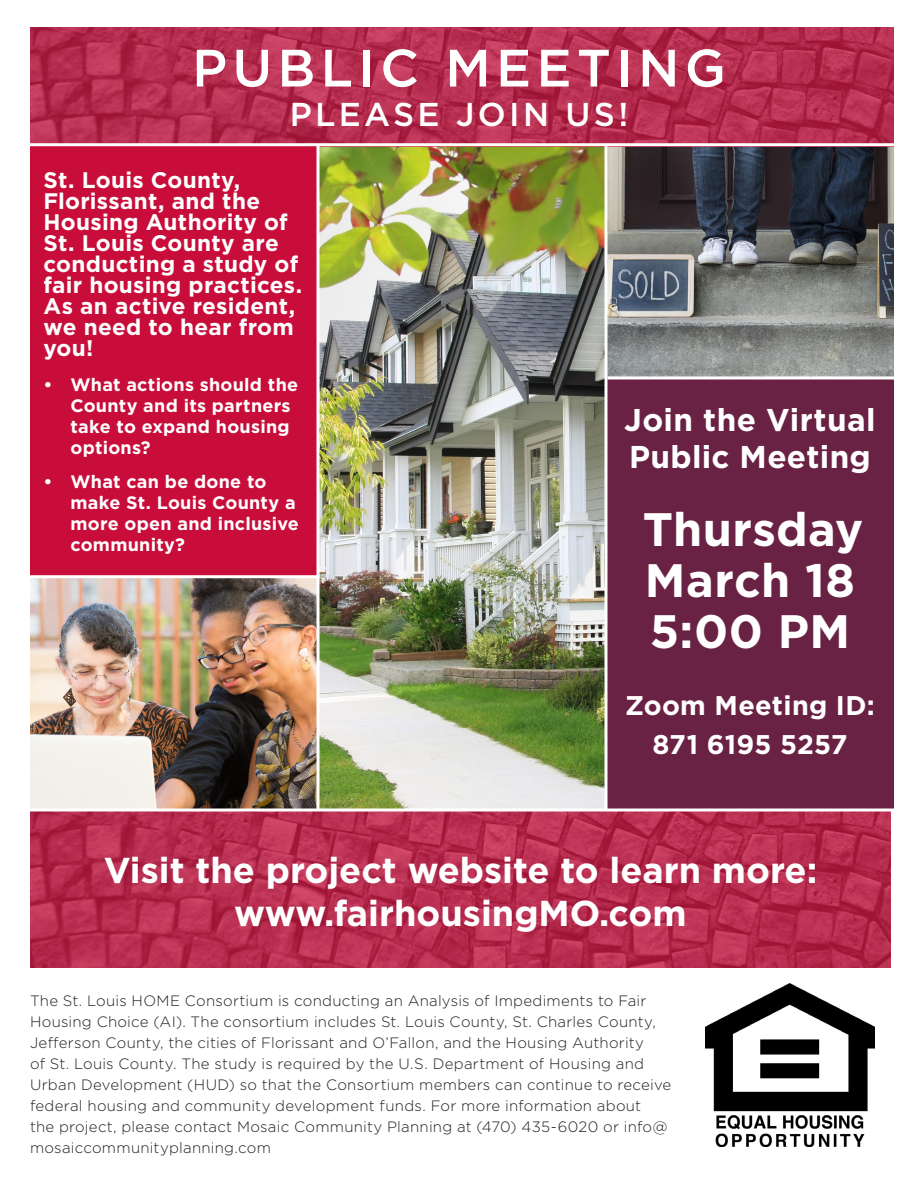
<style>
.page{position:relative;width:918px;height:1188px;background:#fff}
.page>*{position:absolute;margin:0;border:0;box-sizing:border-box;transform-origin:0 0}
.t1{font:500 52.5px "Gotham";letter-spacing:.1em;color:#fff}
.t2{font:700 46.8px/51px "Gotham";letter-spacing:.01em;color:#fff}
.t3{font:700 36px "Gotham";color:#fff}
.t4{font:500 33px "Gotham";letter-spacing:.1em;color:#fff}
.t5{font:700 31.5px/37.8px "Gotham";letter-spacing:.01em;color:#fff}
.t6{font:700 27px "Gotham";letter-spacing:.01em;color:#fff}
.t7{font:700 22.5px/21px "Gotham";letter-spacing:.01em;color:#fff}
.t8{font:700 18px/21px "Gotham";letter-spacing:.015em;color:#fff}
.t9{font:300 15px/21px "Gotham";letter-spacing:.015em;color:#231f20}
</style>
<div class="page">
<div style="left:30px;top:145px;width:288px;height:432px;background:#c80d3a"></div>
<img style="left:320px;top:146px;width:284px;height:662px">
<img style="left:30px;top:578px;width:286px;height:230px">
<div style="left:606px;top:378px;width:288px;height:432px;background:#692244"></div>
<img style="left:608px;top:146px;width:286px;height:230px">
<svg style="left:30px;top:27px;width:864px;height:116px;background:#b52d4f"></svg>
<svg style="left:316px;top:146px;width:4px;height:662px"></svg>
<svg style="left:604px;top:146px;width:4px;height:662px"></svg>
<hr style="left:18px;top:143px;width:900px;height:3px;background:#fff">
<hr style="left:30px;top:575px;width:290px;height:3px;background:#fff">
<svg style="left:608px;top:376px;width:286px;height:4px"></svg>
<svg style="left:30px;top:812px;width:861px;height:156px;background:#b52c4e"></svg>
<svg style="left:30px;top:808px;width:864px;height:4px"></svg>
<img style="left:706px;top:984px;width:168px;height:163px">
<p class="t1" style="left:192px;top:34px;width:535px">PUBLIC MEETING</p>
<p class="t4" style="left:290px;top:93px;width:340px">PLEASE JOIN US!</p>
<p class="t7" style="left:44px;top:170px;width:260px">St. Louis County,<br>Florissant, and the<br>Housing Authority of<br>St. Louis County are conducting a study of fair housing practices.<br>As an active resident, we need to hear from you!</p>
<p class="t8" style="left:70px;top:374px;width:229px;text-indent:-27px">• What actions should the<br>County and its partners take to expand housing options?</p>
<p class="t8" style="left:70px;top:471px;width:230px;text-indent:-27px">• What can be done to make St. Louis County a more open and inclusive community?</p>
<p class="t5" style="left:624px;top:400px;width:253px">Join the Virtual<br>Public Meeting</p>
<p class="t2" style="left:643px;top:504px;width:222px">Thursday<br>March 18<br>5:00 PM</p>
<p class="t6" style="left:625px;top:687px;width:251px">Zoom Meeting ID:</p>
<p class="t6" style="left:653px;top:726px;width:196px">871 6195 5257</p>
<p class="t3" style="left:104px;top:847px;width:715px">Visit the project website to learn more:</p>
<p class="t3" style="left:234px;top:890px;width:454px">www.fairhousingMO.com</p>
<p class="t9" style="left:30px;top:989px;width:643px">The St. Louis HOME Consortium is conducting an Analysis of Impediments to Fair Housing Choice (AI). The consortium includes St. Louis County, St. Charles County, Jefferson County, the cities of Florissant and O’Fallon, and the Housing Authority<br>of St. Louis County. The study is required by the U.S. Department of Housing and Urban Development (HUD) so that the Consortium members can continue to receive federal housing and community development funds. For more information about<br>the project, please contact Mosaic Community Planning at (470) 435-6020 or info@ mosaiccommunityplanning.com</p>
</div>
